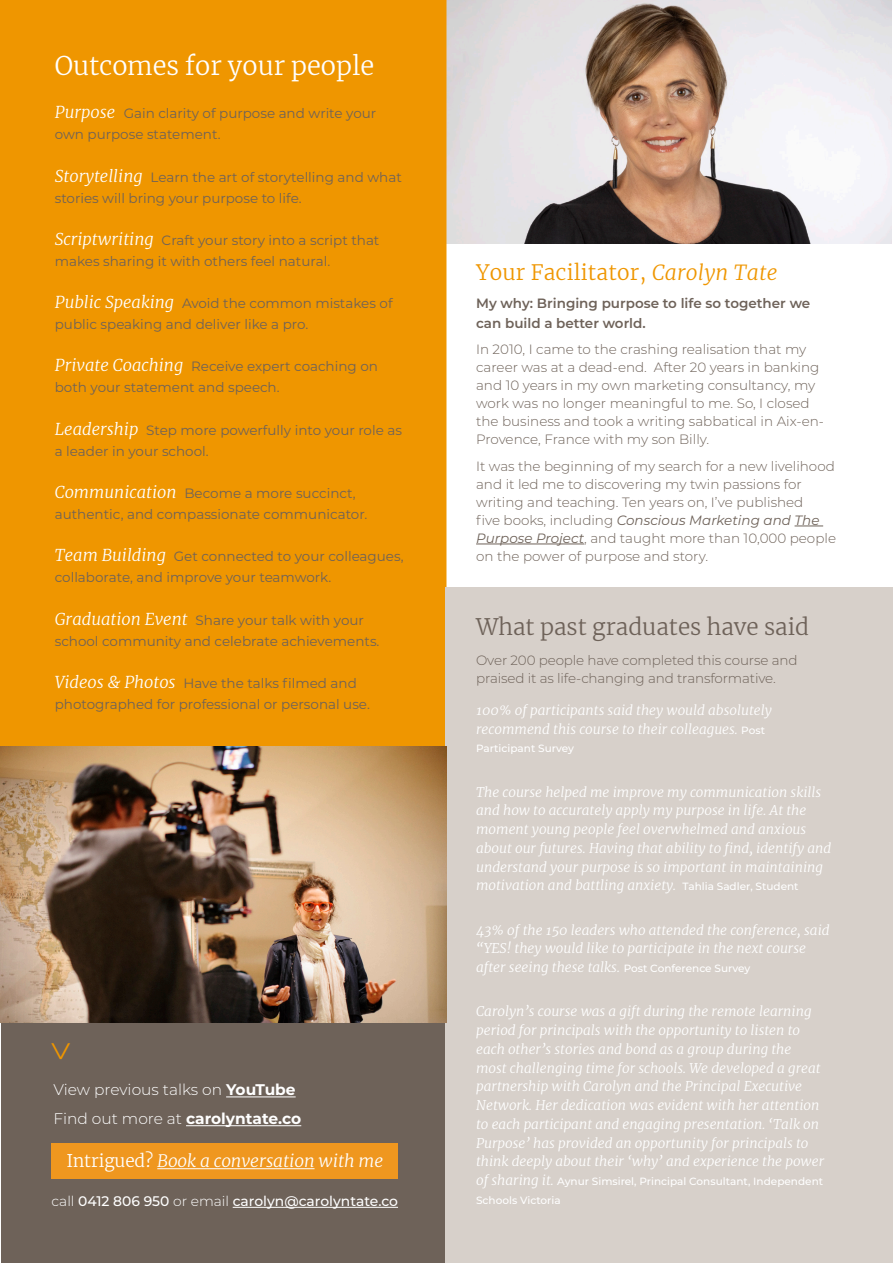
<style>
.page{position:relative;width:893px;height:1263px;background:#fff}
.page>*{position:absolute;margin:0;border:0;box-sizing:border-box;transform-origin:0 0}
.t1{font:36.9px "Minion Pro";color:#ef9600}
.t2{font:300 25.5px "Merriweather";color:#fff}
.t3{font:300 22.5px "Merriweather";color:#6e6259}
.t4{font:300 21px "Merriweather";letter-spacing:.01em;color:#ef9600}
.t5{font:italic 300 17.25px "Merriweather";letter-spacing:-.005em;color:#fff}
.t6{font:700 15.45px "Montserrat";color:#fff}
.t7{font:300 15.45px "Montserrat";color:#fff}
.t8{font:500 13.95px "Montserrat";color:#fff}
.t9{font:italic 300 13.5px/18.8px "Merriweather";color:#fff}
.t10{font:13.5px/21px "Montserrat";color:#6e6259}
.t11{font:300 13.5px/18px "Montserrat";color:#6e6259}
.t12{font:600 13.5px/19.5px "Montserrat";color:#6e6259}
.t13{font:500 10.5px/18.8px "Montserrat";color:#fff}
.s1{font-family:"Merriweather";font-weight:300;font-style:italic;font-size:16.5px;color:#fff}
.s2{font-weight:700}
.s3{font-weight:300}
.s4{font-style:normal}
.s5{font-style:italic}
.s6{font-weight:400;font-style:italic}
.s7{font-family:"Montserrat";font-weight:500;font-style:normal;font-size:10.5px}
.s8{font-family:"Merriweather";font-weight:300;font-style:italic;font-size:13.5px}
</style>
<div class="page">
<img style="left:446px;top:0;width:446px;height:244px">
<div style="left:1px;top:1px;width:445px;height:952px;background:#ef9600"></div>
<div style="left:1px;top:960px;width:445px;height:302px;background:#6e6259"></div>
<div style="left:446px;top:588px;width:447px;height:675px;background:#d7d0ca"></div>
<hr style="left:226px;top:1096px;width:70px;height:1px;background:#fff">
<hr style="left:186px;top:1125px;width:115px;height:1px;background:#fff">
<svg style="left:795px;top:526px;width:28px;height:1px"></svg>
<hr style="left:476px;top:544px;width:108px;height:1px;background:#6e6259">
<img style="left:0;top:746px;width:446px;height:276px">
<hr style="left:233px;top:1207px;width:165px;height:1px;background:#fff">
<div style="left:52px;top:1143px;width:346px;height:36px;background:#ef971f"></div>
<hr style="left:157px;top:1168px;width:158px;height:1px;background:#fff">
<p class="t2" style="left:55px;top:48px;width:321px">Outcomes for your people</p>
<p class="t10" style="left:55px;top:103px;width:323px"><span class="s1">Purpose</span> Gain clarity of purpose and write your own purpose statement.</p>
<p class="t10" style="left:55px;top:166px;width:349px"><span class="s1">Storytelling</span> Learn the art of storytelling and what stories will bring your purpose to life.</p>
<p class="t10" style="left:55px;top:229px;width:326px"><span class="s1">Scriptwriting</span> Craft your story into a script that makes sharing it with others feel natural.</p>
<p class="t10" style="left:55px;top:292px;width:339px"><span class="s1">Public Speaking</span> Avoid the common mistakes of public speaking and deliver like a pro.</p>
<p class="t10" style="left:55px;top:356px;width:325px"><span class="s1">Private Coaching</span> Receive expert coaching on both your statement and speech.</p>
<p class="t10" style="left:55px;top:419px;width:349px"><span class="s1">Leadership</span> Step more powerfully into your role as a leader in your school.</p>
<p class="t10" style="left:55px;top:482px;width:314px"><span class="s1">Communication</span> Become a more succinct, authentic, and compassionate communicator.</p>
<p class="t10" style="left:55px;top:545px;width:350px"><span class="s1">Team Building</span> Get connected to your colleagues, collaborate, and improve your teamwork.</p>
<p class="t10" style="left:55px;top:609px;width:326px"><span class="s1">Graduation Event</span> Share your talk with your school community and celebrate achievements.</p>
<p class="t10" style="left:55px;top:672px;width:317px"><span class="s1">Videos &amp; Photos</span> Have the talks filmed and photographed for professional or personal use.</p>
<p class="t1" style="left:88px;top:1041px;width:22px;rotate:90deg">&gt;</p>
<p class="t7" style="left:54px;top:1079px;width:244px">View previous talks on <span class="s2">YouTube</span></p>
<p class="t6" style="left:54px;top:1107px;width:249px"><span class="s3">Find out more at</span> carolyntate.co</p>
<p class="t5" style="left:66px;top:1149px;width:318px"><span class="s4">Intrigued?</span> Book a conversation with me</p>
<p class="t8" style="left:52px;top:1191px;width:348px"><span class="s3">call</span> 0412 806 950 <span class="s3">or email</span> carolyn@carolyntate.co</p>
<p class="t4" style="left:476px;top:258px;width:303px">Your Facilitator, <span class="s5">Carolyn Tate</span></p>
<p class="t12" style="left:476px;top:293px;width:336px">My why: Bringing purpose to life so together we can build a better world.</p>
<p class="t11" style="left:476px;top:340px;width:349px">In 2010, I came to the crashing realisation that my career was at a dead-end. After 20 years in banking and 10 years in my own marketing consultancy, my work was no longer meaningful to me. So, I closed the business and took a writing sabbatical in Aix-en-Provence, France with my son Billy.</p>
<p class="t11" style="left:476px;top:456px;width:361px">It was the beginning of my search for a new livelihood and it led me to discovering my twin passions for writing and teaching. Ten years on, I’ve published<br>five books, including <span class="s6">Conscious Marketing and The Purpose Project</span>, and taught more than 10,000 people on the power of purpose and story.</p>
<p class="t3" style="left:476px;top:611px;width:334px">What past graduates have said</p>
<p class="t11" style="left:476px;top:651px;width:323px">Over 200 people have completed this course and praised it as life-changing and transformative.</p>
<p class="t9" style="left:476px;top:700px;width:297px">100% of participants said they would absolutely recommend this course to their colleagues. <span class="s7">Post</span></p>
<p class="t13" style="left:476px;top:739px;width:100px">Participant Survey</p>
<p class="t9" style="left:476px;top:782px;width:357px">The course helped me improve my communication skills and how to accurately apply my purpose in life. At the moment young people feel overwhelmed and anxious about our futures. Having that ability to find, identify and understand your purpose is so important in maintaining motivation and battling anxiety. <span class="s7">Tahlia Sadler, Student</span></p>
<p class="t9" style="left:476px;top:920px;width:355px">43% of the 150 leaders who attended the conference, said “YES! they would like to participate in the next course after seeing these talks. <span class="s7">Post Conference Survey</span></p>
<p class="t9" style="left:476px;top:1001px;width:350px">Carolyn’s course was a gift during the remote learning period for principals with the opportunity to listen to each other’s stories and bond as a group during the most challenging time for schools. We developed a great partnership with Carolyn and the Principal Executive Network. Her dedication was evident with her attention to each participant and engaging presentation. ‘Talk on Purpose’ has provided an opportunity for principals to think deeply about their ‘why’ and experience the power</p>
<p class="t13" style="left:476px;top:1171px;width:349px"><span class="s8">of sharing it.</span> Aynur Simsirel, Principal Consultant, Independent<br>Schools Victoria</p>
</div>
